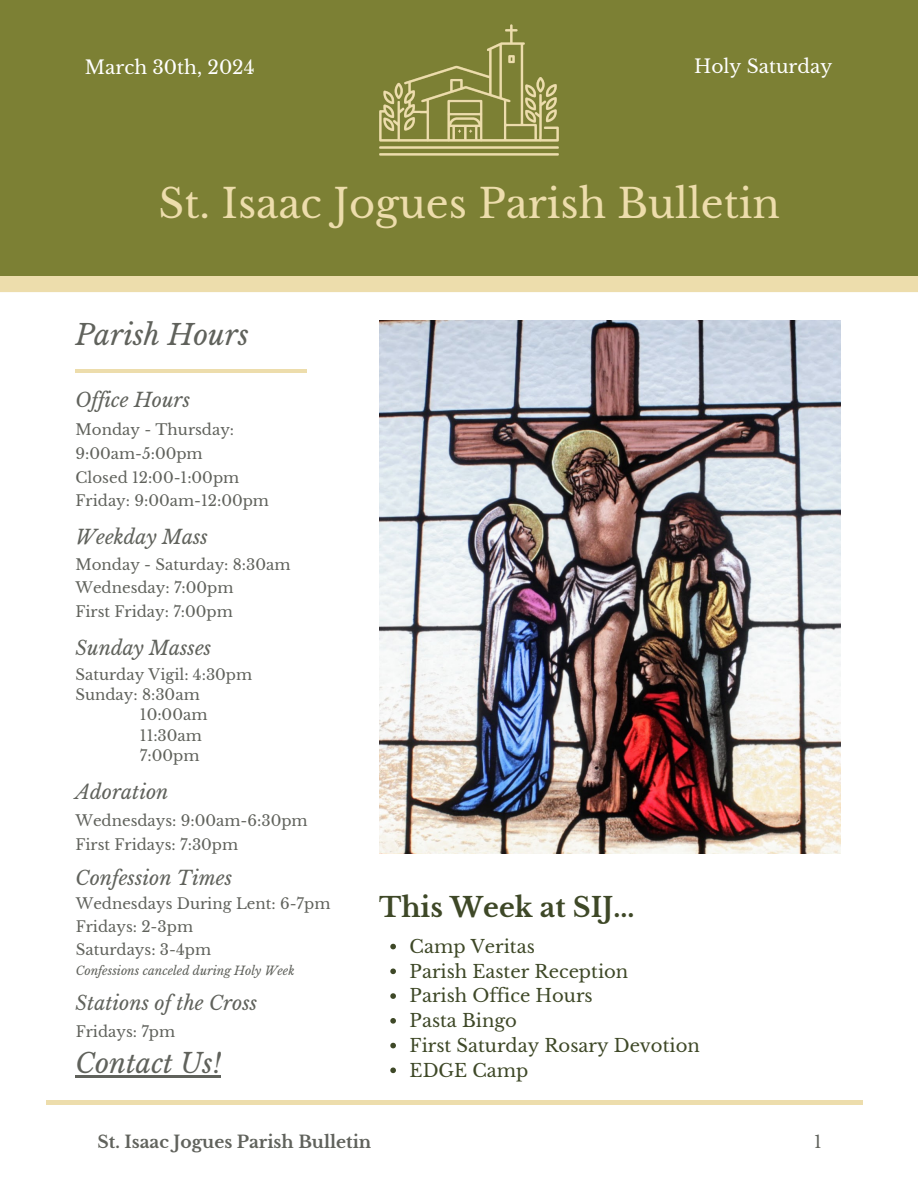
<style>
.page{position:relative;width:918px;height:1188px;background:#fff}
.page>*{position:absolute;margin:0;border:0;box-sizing:border-box;transform-origin:0 0}
.t1{font:39.9px "Libre Baskerville";color:#edddac}
.t2{font:italic 28.2px "Libre Baskerville";color:#60625c}
.t3{font:700 27px "Libre Baskerville";color:#3e4827}
.t4{font:italic 27px "Libre Baskerville";color:#60625c}
.t5{font:italic 19.5px "Libre Baskerville";color:#60625c}
.t6{font:18.6px "Libre Baskerville";color:#fff}
.t7{font:18px "Libre Baskerville";color:#3e4827}
.t8{font:700 17.1px "Libre Baskerville";color:#60625c}
.t9{font:17.1px "Libre Baskerville";color:#60625c}
.t10{font:15px/23.7px "Libre Baskerville";color:#60625c}
.t11{font:italic 12px "Libre Baskerville";color:#60625c}
</style>
<div class="page">
<hr style="left:75px;top:369px;width:232px;height:4px;background:#edddac">
<div style="left:0;top:259px;width:918px;height:33px;background:#edddac"></div>
<div style="left:0;top:0;width:918px;height:275px;background:#7c8034"></div>
<img style="left:379px;top:24px;width:180px;height:132px">
<hr style="left:47px;top:1101px;width:816px;height:3px;background:#edddac">
<img style="left:379px;top:320px;width:461px;height:534px">
<hr style="left:75px;top:1076px;width:146px;height:2px;background:#60625c">
<svg style="left:390px;top:944px;width:6px;height:5px"></svg>
<svg style="left:390px;top:969px;width:6px;height:5px"></svg>
<svg style="left:390px;top:993px;width:6px;height:6px"></svg>
<svg style="left:390px;top:1018px;width:6px;height:6px"></svg>
<svg style="left:390px;top:1043px;width:6px;height:5px"></svg>
<svg style="left:390px;top:1068px;width:6px;height:5px"></svg>
<h4 class="t6" style="left:85px;top:56px;width:171px">March 30th, 2024</h4>
<h4 class="t6" style="left:694px;top:55px;width:140px">Holy Saturday</h4>
<h1 class="t1" style="left:159px;top:179px;width:623px">St. Isaac Jogues Parish Bulletin</h1>
<h6 class="t2" style="left:75px;top:318px;width:175px">Parish Hours</h6>
<h4 class="t5" style="left:76px;top:388px;width:116px">Of ice Hours</h4>
<h6 class="t10" style="left:76px;top:418px;width:195px">Monday - Thursday:<br>9:00am-5:00pm<br>Closed 12:00-1:00pm<br>Friday: 9:00am-12:00pm</h6>
<h4 class="t5" style="left:75px;top:525px;width:134px">Weekday Mass</h4>
<h6 class="t10" style="left:75px;top:553px;width:217px">Monday - Saturday: 8:30am<br>Wednesday: 7:00pm<br>First Friday: 7:00pm</h6>
<h4 class="t5" style="left:76px;top:636px;width:137px">Sunday Masses</h4>
<h6 class="t10" style="left:75px;top:663px;width:178px">Saturday Vigil: 4:30pm</h6>
<h6 class="t10" style="left:75px;top:683px;width:126px">Sunday: 8:30am</h6>
<h6 class="t10" style="left:140px;top:703px;width:69px">10:00am</h6>
<h6 class="t10" style="left:140px;top:724px;width:63px">11:30am</h6>
<h4 class="t10" style="left:140px;top:744px;width:61px">7:00pm</h4>
<h6 class="t5" style="left:75px;top:780px;width:95px">Adoration</h6>
<h3 class="t10" style="left:75px;top:809px;width:234px">Wednesdays: 9:00am-6:30pm<br>First Fridays: 7:30pm</h3>
<p class="t5" style="left:76px;top:866px;width:158px">Confession Times</p>
<p class="t10" style="left:76px;top:892px;width:256px">Wednesdays During Lent: 6-7pm</p>
<p class="t10" style="left:76px;top:915px;width:119px">Fridays: 2-3pm</p>
<p class="t10" style="left:76px;top:938px;width:137px">Saturdays: 3-4pm</p>
<h4 class="t11" style="left:76px;top:964px;width:220px">Confessions canceled during Holy Week</h4>
<p class="t5" style="left:76px;top:991px;width:183px">Stations of the Cross</p>
<h2 class="t10" style="left:76px;top:1020px;width:101px">Fridays: 7pm</h2>
<p class="t4" style="left:75px;top:1047px;width:147px">Contact Us!</p>
<p class="t3" style="left:379px;top:891px;width:257px">This Week at SIJ...</p>
<p class="t7" style="left:410px;top:935px;width:127px">Camp Veritas</p>
<p class="t7" style="left:410px;top:960px;width:220px">Parish Easter Reception</p>
<p class="t7" style="left:410px;top:985px;width:185px">Parish Office Hours</p>
<p class="t7" style="left:410px;top:1010px;width:109px">Pasta Bingo</p>
<p class="t7" style="left:410px;top:1034px;width:292px">First Saturday Rosary Devotion</p>
<h5 class="t7" style="left:410px;top:1059px;width:120px">EDGE Camp</h5>
<p class="t8" style="left:98px;top:1132px;width:275px">St. Isaac Jogues Parish Bulletin</p>
<h3 class="t9" style="left:814px;top:1132px;width:9px">1</h3>
</div>
